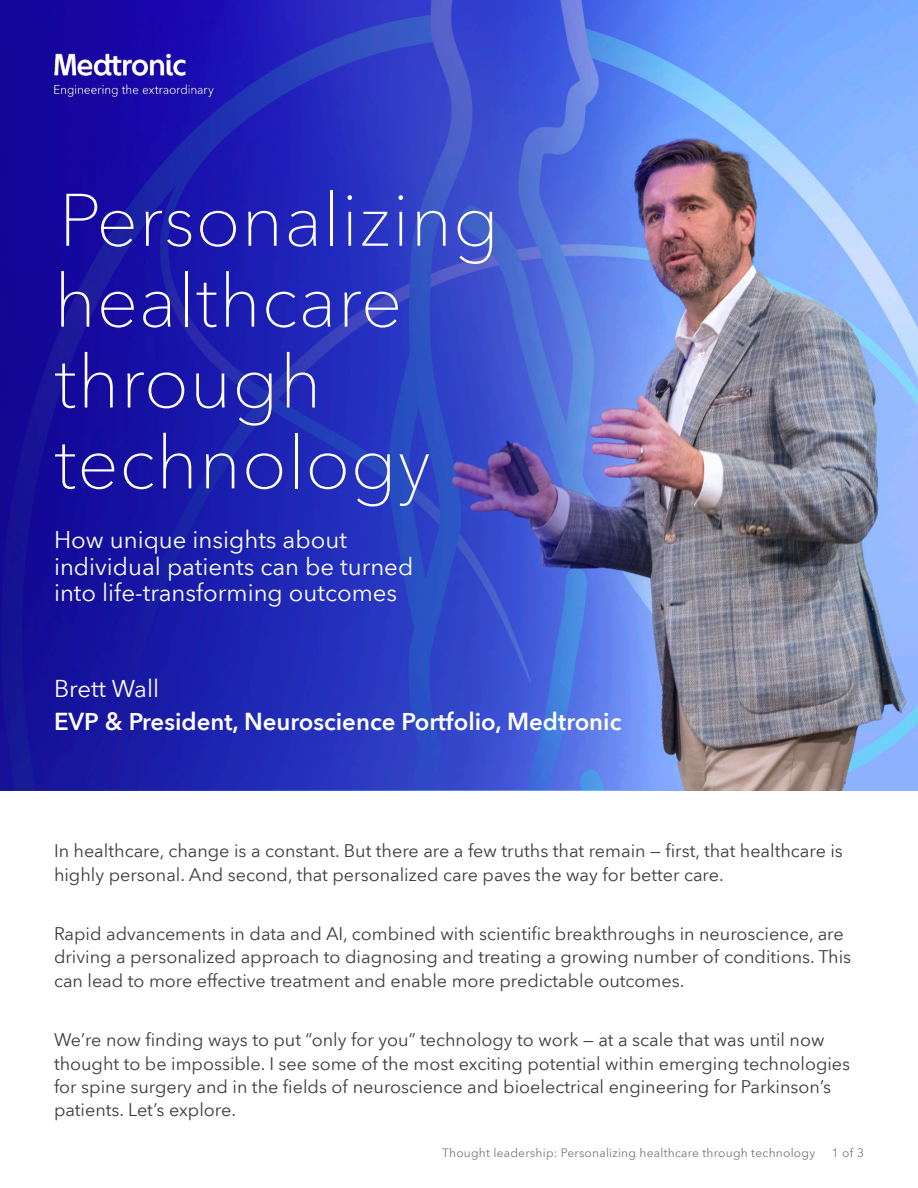
<style>
.page{position:relative;width:918px;height:1188px;background:#fff}
.page>*{position:absolute;margin:0;border:0;box-sizing:border-box;transform-origin:0 0}
.Category__eyebrow{font:100 73.5px/80.8px "Avenir Next World";letter-spacing:.01em;color:#fff}
.Subhead-sidebar{font:24px/26.4px "Avenir Next World";color:#fff}
.Subhead-sidebar-2{font:600 24px "Avenir Next World";color:#fff}
.intro_text{font:18px/23.4px "Avenir Next World";color:#3c3c3c}
.t1{font:12px "Avenir Next World";letter-spacing:.02em;color:#777}
</style>
<div class="page">
<img style="left:0;top:0;width:918px;height:790px">
<img style="left:54px;top:53px;width:161px;height:44px">
<p class="Category__eyebrow" style="left:54px;top:180px;width:447px">Personalizing healthcare through technology</p>
<p class="Subhead-sidebar" style="left:54px;top:527px;width:361px">How unique insights about individual patients can be turned into life-transforming outcomes</p>
<p class="Subhead-sidebar" style="left:54px;top:676px;width:107px">Brett Wall</p>
<p class="Subhead-sidebar-2" style="left:54px;top:708px;width:569px">EVP &amp; President, Neuroscience Portfolio, Medtronic</p>
<p class="intro_text" style="left:54px;top:839px;width:790px">In healthcare, change is a constant. But there are a few truths that remain — first, that healthcare is highly personal. And second, that personalized care paves the way for better care.</p>
<p class="intro_text" style="left:54px;top:922px;width:799px">Rapid advancements in data and AI, combined with scientific breakthroughs in neuroscience, are driving a personalized approach to diagnosing and treating a growing number of conditions. This can lead to more effective treatment and enable more predictable outcomes.</p>
<p class="intro_text" style="left:54px;top:1028px;width:798px">We’re now finding ways to put “only for you” technology to work — at a scale that was until now thought to be impossible. I see some of the most exciting potential within emerging technologies for spine surgery and in the fields of neuroscience and bioelectrical engineering for Parkinson’s patients. Let’s explore.</p>
<p class="t1" style="left:442px;top:1143px;width:374px">Thought leadership: Personalizing healthcare through technology</p>
<p class="t1" style="left:832px;top:1143px;width:34px">1 of 3</p>
</div>
